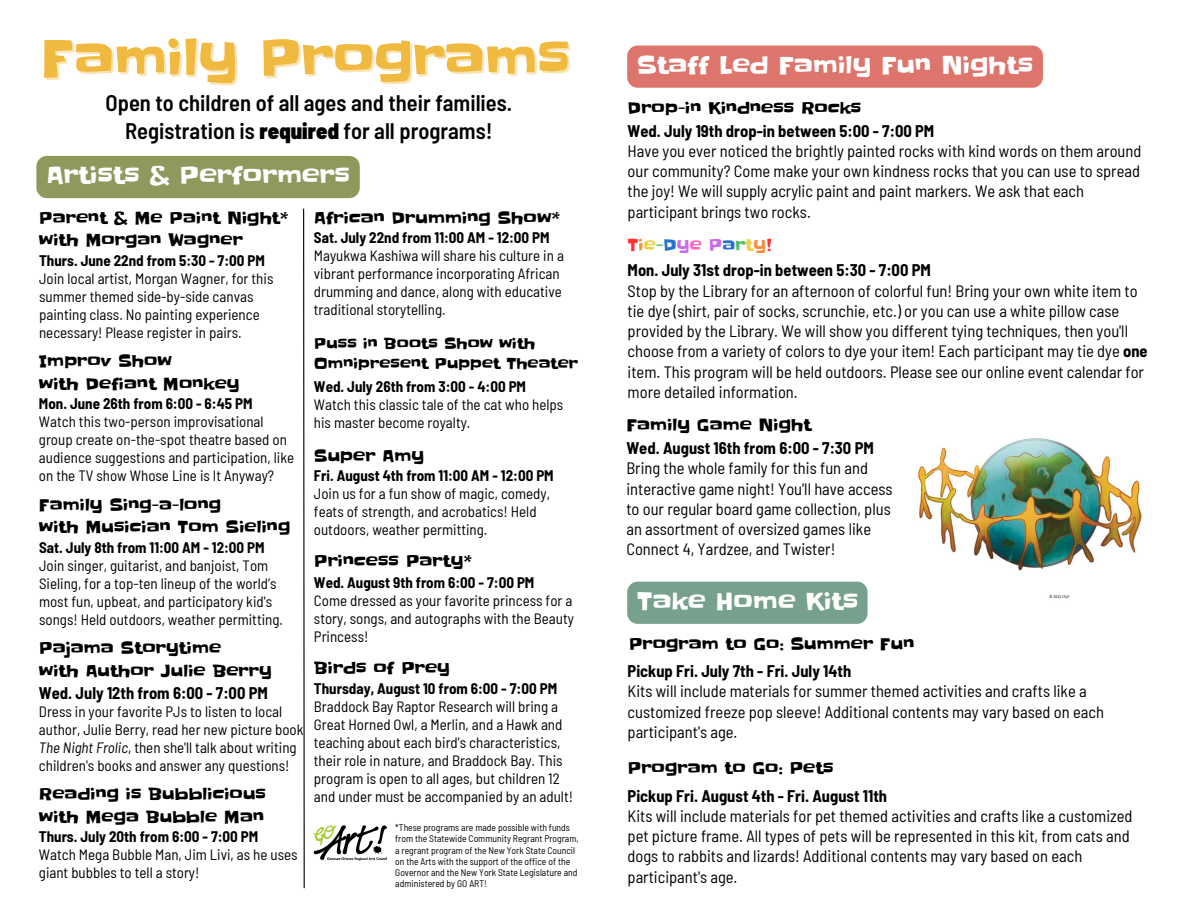
<style>
.page{position:relative;width:1188px;height:918px;background:#fff}
.page>*{position:absolute;margin:0;border:0;box-sizing:border-box;transform-origin:0 0}
.t1{font:51px "Slackey";color:#f0b940}
.t2{font:24px "Slackey";color:#fff}
.t3{font:600 semi-condensed 22.5px "Barlow";color:#000}
.t4{font:semi-condensed 16.5px/20.2px "Barlow";color:#000}
.t5{font:16.5px/22.5px "Slackey";color:#000}
.t6{font:700 semi-condensed 16.5px "Barlow";color:#000}
.t7{font:16.5px "Slackey";color:#ff3131}
.t8{font:semi-condensed 15px/18px "Barlow";color:#000}
.t9{font:700 semi-condensed 15px "Barlow";color:#000}
.t10{font:15px/20.2px "Slackey";color:#000}
.t11{font:semi-condensed 9.6px/11.2px "Barlow";color:#000}
.s1{font-weight:900}
.s2{font-style:italic}
.s3{color:#f48f43}
.s4{color:#edd142}
.s5{color:#4ebd5d}
.s6{color:#2671d0}
.s7{color:#cb6ce6}
.s8{color:#ff66c4}
.s9{font-weight:700}
</style>
<div class="page">
<img style="left:313px;top:825px;width:74px;height:36px">
<svg style="left:303px;top:208px;width:2px;height:681px"></svg>
<div style="left:36px;top:156px;width:324px;height:42px;background:#8e995d;border-radius:11px"></div>
<img style="left:918px;top:438px;width:224px;height:160px">
<div style="left:627px;top:46px;width:416px;height:42px;background:#de756c;border-radius:11px"></div>
<div style="left:627px;top:582px;width:241px;height:42px;background:#77a18d;border-radius:11px"></div>
<p class="t1" style="left:40px;top:23px;width:531px">Family Programs</p>
<p class="t3" style="left:105px;top:89px;width:408px">Open to children of all ages and their families.</p>
<p class="t3" style="left:125px;top:117px;width:369px">Registration is <span class="s1">required</span> for all programs!</p>
<p class="t2" style="left:46px;top:159px;width:306px">Artists &amp; Performers</p>
<p class="t5" style="left:39px;top:207px;width:251px">Parent &amp; Me Paint Night*</p>
<p class="t5" style="left:39px;top:229px;width:206px">with Morgan Wagner</p>
<p class="t9" style="left:39px;top:251px;width:227px">Thurs. June 22nd from 5:30 - 7:00 PM</p>
<p class="t8" style="left:39px;top:269px;width:236px">Join local artist, Morgan Wagner, for this summer themed side-by-side canvas painting class. No painting experience necessary! Please register in pairs.</p>
<p class="t5" style="left:39px;top:350px;width:135px">Improv Show</p>
<p class="t5" style="left:39px;top:373px;width:202px">with Defiant Monkey</p>
<p class="t9" style="left:39px;top:394px;width:215px">Mon. June 26th from 6:00 - 6:45 PM</p>
<p class="t8" style="left:39px;top:412px;width:257px">Watch this two-person improvisational group create on-the-spot theatre based on audience suggestions and participation, like on the TV show Whose Line is It Anyway?</p>
<p class="t5" style="left:39px;top:494px;width:184px">Family Sing-a-long</p>
<p class="t5" style="left:39px;top:516px;width:253px">with Musician Tom Sieling</p>
<p class="t9" style="left:39px;top:538px;width:227px">Sat. July 8th from 11:00 AM - 12:00 PM</p>
<p class="t8" style="left:39px;top:556px;width:245px">Join singer, guitarist, and banjoist, Tom Sieling, for a top-ten lineup of the world’s most fun, upbeat, and participatory kid's songs! Held outdoors, weather permitting.</p>
<p class="t5" style="left:39px;top:637px;width:184px">Pajama Storytime</p>
<p class="t5" style="left:39px;top:660px;width:235px">with Author Julie Berry</p>
<p class="t6" style="left:39px;top:682px;width:231px">Wed. July 12th from 6:00 - 7:00 PM</p>
<p class="t8" style="left:39px;top:702px;width:266px">Dress in your favorite PJs to listen to local author, Julie Berry, read her new picture book <span class="s2">The Night Frolic</span>, then she'll talk about writing children's books and answer any questions!</p>
<p class="t5" style="left:39px;top:783px;width:229px">Reading is Bubblicious with Mega Bubble Man</p>
<p class="t9" style="left:39px;top:827px;width:221px">Thurs. July 20th from 6:00 - 7:00 PM</p>
<p class="t8" style="left:39px;top:845px;width:260px">Watch Mega Bubble Man, Jim Livi, as he uses giant bubbles to tell a story!</p>
<p class="t5" style="left:314px;top:207px;width:248px">African Drumming Show*</p>
<p class="t9" style="left:314px;top:228px;width:237px">Sat. July 22nd from 11:00 AM - 12:00 PM</p>
<p class="t8" style="left:314px;top:246px;width:252px">Mayukwa Kashiwa will share his culture in a vibrant performance incorporating African drumming and dance, along with educative traditional storytelling.</p>
<p class="t10" style="left:314px;top:333px;width:266px">Puss in Boots Show with<br>Omnipresent Puppet Theater</p>
<p class="t9" style="left:314px;top:377px;width:214px">Wed. July 26th from 3:00 - 4:00 PM</p>
<p class="t8" style="left:314px;top:395px;width:251px">Watch this classic tale of the cat who helps his master become royalty.</p>
<p class="t5" style="left:314px;top:445px;width:112px">Super Amy</p>
<p class="t9" style="left:314px;top:466px;width:241px">Fri. August 4th from 11:00 AM - 12:00 PM</p>
<p class="t8" style="left:314px;top:484px;width:238px">Join us for a fun show of magic, comedy, feats of strength, and acrobatics! Held outdoors, weather permitting.</p>
<p class="t5" style="left:314px;top:550px;width:160px">Princess Party*</p>
<p class="t9" style="left:314px;top:573px;width:222px">Wed. August 9th from 6:00 - 7:00 PM</p>
<p class="t8" style="left:314px;top:591px;width:262px;text-align:justify">Come dressed as your favorite princess for a story, songs, and autographs with the Beauty Princess!</p>
<p class="t5" style="left:314px;top:656px;width:138px">Birds of Prey</p>
<p class="t9" style="left:314px;top:679px;width:245px">Thursday, August 10 from 6:00 - 7:00 PM</p>
<p class="t8" style="left:314px;top:697px;width:261px">Braddock Bay Raptor Research will bring a Great Horned Owl, a Merlin, and a Hawk and teaching about each bird's characteristics, their role in nature, and Braddock Bay. This program is open to all ages, but children 12 and under must be accompanied by an adult!</p>
<p class="t11" style="left:395px;top:822px;width:185px">*These programs are made possible with funds from the Statewide Community Regrant Program, a regrant program of the New York State Council on the Arts with the support of the office of the Governor and the New York State Legislature and administered by GO ART!</p>
<p class="t2" style="left:637px;top:49px;width:398px">Staff Led Family Fun Nights</p>
<p class="t5" style="left:628px;top:97px;width:235px">Drop-in Kindness Rocks</p>
<p class="t6" style="left:628px;top:120px;width:308px">Wed. July 19th drop-in between 5:00 - 7:00 PM</p>
<p class="t4" style="left:628px;top:140px;width:515px">Have you ever noticed the brightly painted rocks with kind words on them around our community? Come make your own kindness rocks that you can use to spread the joy! We will supply acrylic paint and paint markers. We ask that each participant brings two rocks.</p>
<p class="t7" style="left:628px;top:234px;width:146px">T<span class="s3">i</span><span class="s4">e</span><span class="s5">-</span><span class="s6">D</span><span class="s7">y</span><span class="s8">e</span> <span class="s7">P</span><span class="s6">a</span><span class="s5">r</span><span class="s4">t</span><span class="s3">y</span>!</p>
<p class="t6" style="left:628px;top:260px;width:305px">Mon. July 31st drop-in between 5:30 - 7:00 PM</p>
<p class="t4" style="left:628px;top:280px;width:522px">Stop by the Library for an afternoon of colorful fun! Bring your own white item to tie dye (shirt, pair of socks, scrunchie, etc.) or you can use a white pillow case provided by the Library. We will show you different tying techniques, then you'll choose from a variety of colors to dye your item! Each participant may tie dye <span class="s9">one </span>item. This program will be held outdoors. Please see our online event calendar for more detailed information.</p>
<p class="t5" style="left:626px;top:414px;width:187px">Family Game Night</p>
<p class="t6" style="left:626px;top:438px;width:249px">Wed. August 16th from 6:00 - 7:30 PM</p>
<p class="t4" style="left:626px;top:458px;width:268px">Bring the whole family for this fun and interactive game night! You'll have access to our regular board game collection, plus an assortment of oversized games like Connect 4, Yardzee, and Twister!</p>
<p class="t2" style="left:637px;top:585px;width:223px">Take Home Kits</p>
<p class="t5" style="left:629px;top:633px;width:287px">Program to Go: Summer Fun</p>
<p class="t6" style="left:628px;top:661px;width:225px">Pickup Fri. July 7th - Fri. July 14th</p>
<p class="t4" style="left:628px;top:681px;width:478px">Kits will include materials for summer themed activities and crafts like a customized freeze pop sleeve! Additional contents may vary based on each participant's age.</p>
<p class="t5" style="left:628px;top:757px;width:208px">Program to Go: Pets</p>
<p class="t6" style="left:628px;top:785px;width:261px">Pickup Fri. August 4th - Fri. August 11th</p>
<p class="t4" style="left:628px;top:805px;width:507px">Kits will include materials for pet themed activities and crafts like a customized pet picture frame. All types of pets will be represented in this kit, from cats and dogs to rabbits and lizards! Additional contents may vary based on each participant's age.</p>
</div>
